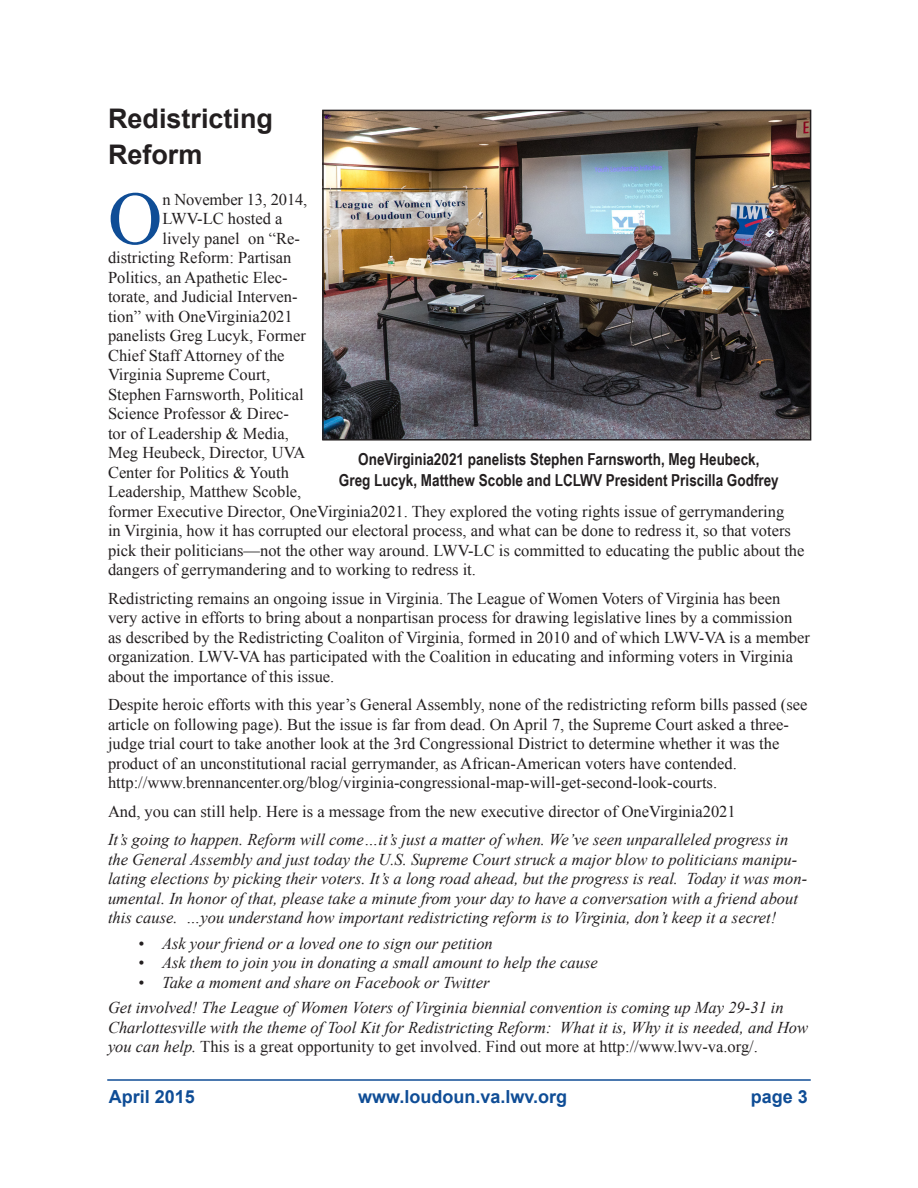
<style>
.page{position:relative;width:918px;height:1188px;background:#fff}
.page>*{position:absolute;margin:0;border:0;box-sizing:border-box;transform-origin:0 0}
.body_text{font:75.45px "Times New Roman";color:#0f4d96}
.t1{font:700 27px/36px "Arial";color:#231f20}
.t2{font:700 18px "Arial";color:#0f4d96}
.body_text-2{font:16.5px/19.5px "Times New Roman";color:#231f20}
.body_text-3{font:italic 16.5px/19.5px "Times New Roman";color:#231f20}
.t3{font:700 16.5px/21px "Arial Narrow";color:#231f20;text-align:center}
.s1{font-style:normal}
</style>
<div class="page">
<hr style="left:107px;top:1079px;width:704px;height:2px;background:#0f4d96">
<img style="left:325px;top:113px;width:483px;height:325px">
<div style="left:322px;top:110px;width:489px;height:331px;border:2px solid #231f20"></div>
<p class="t1" style="left:108px;top:101px;width:167px">Redistricting<br>Reform</p>
<p class="body_text" style="left:108px;top:168px;width:56px">O</p>
<p class="body_text-2" style="left:162px;top:189px;width:146px">n November 13, 2014,</p>
<p class="body_text-2" style="left:162px;top:209px;width:122px">LWV-LC hosted a</p>
<p class="body_text-2" style="left:162px;top:228px;width:139px">lively panel on “Re-</p>
<p class="body_text-2" style="left:108px;top:248px;width:185px">districting Reform: Partisan</p>
<p class="body_text-2" style="left:108px;top:267px;width:181px">Politics, an Apathetic Elec-</p>
<p class="body_text-2" style="left:108px;top:287px;width:191px">torate, and Judicial Interven-</p>
<p class="body_text-2" style="left:108px;top:306px;width:186px">tion” with OneVirginia2021</p>
<p class="body_text-2" style="left:108px;top:326px;width:199px">panelists Greg Lucyk, Former</p>
<p class="body_text-2" style="left:108px;top:345px;width:178px">Chief Staff Attorney of the</p>
<p class="body_text-2" style="left:108px;top:365px;width:164px">Virginia Supreme Court,</p>
<p class="body_text-2" style="left:108px;top:384px;width:197px">Stephen Farnsworth, Political</p>
<p class="body_text-2" style="left:108px;top:404px;width:182px">Science Professor &amp; Direc-</p>
<p class="body_text-2" style="left:108px;top:423px;width:183px">tor of Leadership &amp; Media,</p>
<p class="body_text-2" style="left:108px;top:443px;width:199px">Meg Heubeck, Director, UVA</p>
<p class="body_text-2" style="left:108px;top:462px;width:183px">Center for Politics &amp; Youth</p>
<p class="body_text-2" style="left:108px;top:482px;width:195px">Leadership, Matthew Scoble,</p>
<p class="body_text-2" style="left:108px;top:501px;width:678px">former Executive Director, OneVirginia2021. They explored the voting rights issue of gerrymandering</p>
<p class="body_text-2" style="left:108px;top:521px;width:685px">in Virginia, how it has corrupted our electoral process, and what can be done to redress it, so that voters</p>
<p class="body_text-2" style="left:108px;top:540px;width:698px">pick their politicians—not the other way around. LWV-LC is committed to educating the public about the</p>
<p class="body_text-2" style="left:108px;top:560px;width:369px">dangers of gerrymandering and to working to redress it.</p>
<p class="body_text-2" style="left:108px;top:588px;width:703px">Redistricting remains an ongoing issue in Virginia. The League of Women Voters of Virginia has been very active in efforts to bring about a nonpartisan process for drawing legislative lines by a commission as described by the Redistricting Coaliton of Virginia, formed in 2010 and of which LWV-VA is a member organization. LWV-VA has participated with the Coalition in educating and informing voters in Virginia about the importance of this issue.</p>
<p class="body_text-2" style="left:108px;top:695px;width:701px">Despite heroic efforts with this year’s General Assembly, none of the redistricting reform bills passed (see article on following page). But the issue is far from dead. On April 7, the Supreme Court asked a three&shy;judge trial court to take another look at the 3rd Congressional District to determine whether it was the product of an unconstitutional racial gerrymander, as African-American voters have contended. http://www.brennancenter.org/blog/virginia-congressional-map-will-get-second-look-courts.</p>
<p class="body_text-2" style="left:108px;top:801px;width:629px">And, you can still help. Here is a message from the new executive director of OneVirginia2021</p>
<p class="body_text-3" style="left:108px;top:830px;width:701px">It’s going to happen. Reform will come…it’s just a matter of when. We’ve seen unparalleled progress in the General Assembly and just today the U.S. Supreme Court struck a major blow to politicians manipu&shy;lating elections by picking their voters. It’s a long road ahead, but the progress is real. Today it was mon&shy;umental. In honor of that, please take a minute from your day to have a conversation with a friend about this cause. …you understand how important redistricting reform is to Virginia, don’t keep it a secret!</p>
<p class="body_text-3" style="left:138px;top:933px;width:356px">• Ask your friend or a loved one to sign our petition</p>
<p class="body_text-3" style="left:138px;top:953px;width:461px">• Ask them to join you in donating a small amount to help the cause</p>
<p class="body_text-3" style="left:138px;top:972px;width:353px">• Take a moment and share on Facebook or Twitter</p>
<p class="body_text-3" style="left:108px;top:998px;width:702px">Get involved! The League of Women Voters of Virginia biennial convention is coming up May 29-31 in<br>Charlottesville with the theme of Tool Kit for Redistricting Reform: What it is, Why it is needed, and How you can help. <span class="s1">This is a great opportunity to get involved. Find out more at http://www.lwv-va.org/.</span></p>
<p class="t3" style="left:339px;top:448px;width:441px">OneVirginia2021 panelists Stephen Farnsworth, Meg Heubeck,<br>Greg Lucyk, Matthew Scoble and LCLWV President Priscilla Godfrey</p>
<p class="t2" style="left:109px;top:1085px;width:88px">April 2015</p>
<p class="t2" style="left:358px;top:1085px;width:211px">www.loudoun.va.lwv.org</p>
<p class="t2" style="left:751px;top:1085px;width:59px">page 3</p>
</div>
